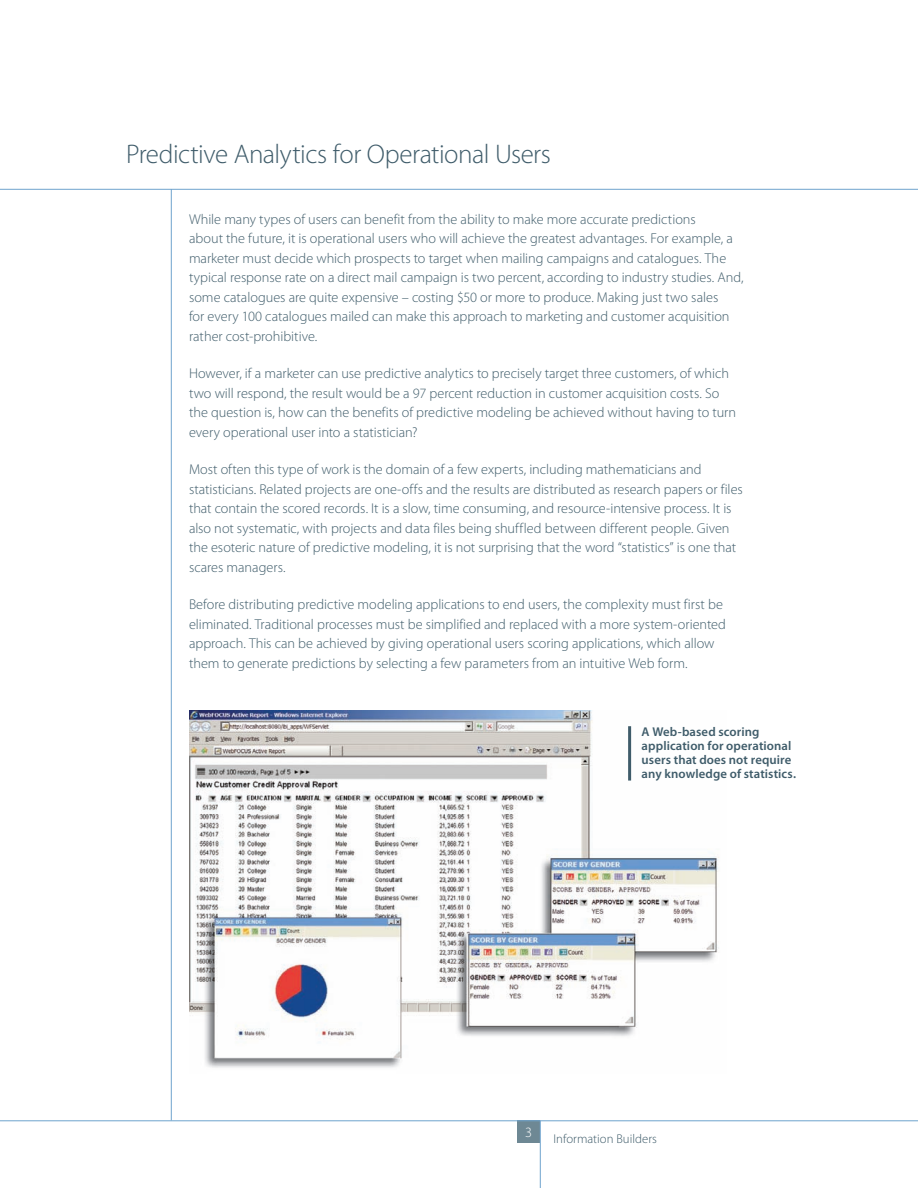
<style>
.page{position:relative;width:918px;height:1188px;background:#fff}
.page>*{position:absolute;margin:0;border:0;box-sizing:border-box;transform-origin:0 0}
.t1{font:300 27px "Myriad Pro";letter-spacing:-.02em;color:#3f5c6a}
.t2{font:300 14.25px/19.5px "Myriad Pro";color:#3f5c6a}
.t3{font:300 14.25px "Myriad Pro";color:#fff}
.t4{font:600 12.75px/14.2px "Myriad Pro";letter-spacing:.01em;color:#3f5c6a}
.t5{font:300 12.75px "Myriad Pro";color:#3f5c6a}
</style>
<div class="page">
<div style="left:518px;top:1120px;width:22px;height:23px;background:#6e8894"></div>
<hr style="left:0;top:189px;width:918px;height:1px;background:#6ea3cd">
<hr style="left:0;top:1120px;width:918px;height:1px;background:#6ea3cd">
<hr style="left:540px;top:1120px;width:1px;height:68px;background:#6ea3cd">
<hr style="left:171px;top:189px;width:1px;height:931px;background:#6ea3cd">
<img style="left:189px;top:711px;width:530px;height:357px">
<hr style="left:628px;top:726px;width:3px;height:55px;background:#3f5c6a">
<h1 class="t1" style="left:126px;top:139px;width:427px">Predictive Analytics for Operational Users</h1>
<p class="t2" style="left:189px;top:209px;width:556px">While many types of users can benefit from the ability to make more accurate predictions<br>about the future, it is operational users who will achieve the greatest advantages. For example, a marketer must decide which prospects to target when mailing campaigns and catalogues. The typical response rate on a direct mail campaign is two percent, according to industry studies. And, some catalogues are quite expensive – costing $50 or more to produce. Making just two sales<br>for every 100 catalogues mailed can make this approach to marketing and customer acquisition rather cost-prohibitive.</p>
<p class="t2" style="left:189px;top:364px;width:549px">However, if a marketer can use predictive analytics to precisely target three customers, of which two will respond, the result would be a 97 percent reduction in customer acquisition costs. So the question is, how can the benefits of predictive modeling be achieved without having to turn every operational user into a statistician?</p>
<p class="t2" style="left:189px;top:460px;width:555px">Most often this type of work is the domain of a few experts, including mathematicians and statisticians. Related projects are one-offs and the results are distributed as research papers or files that contain the scored records. It is a slow, time consuming, and resource-intensive process. It is also not systematic, with projects and data files being shuffled between different people. Given the esoteric nature of predictive modeling, it is not surprising that the word “statistics” is one that scares managers.</p>
<p class="t2" style="left:189px;top:595px;width:539px">Before distributing predictive modeling applications to end users, the complexity must first be eliminated. Traditional processes must be simplified and replaced with a more system-oriented approach. This can be achieved by giving operational users scoring applications, which allow them to generate predictions by selecting a few parameters from an intuitive Web form.</p>
<p class="t4" style="left:642px;top:724px;width:156px">A Web-based scoring application for operational users that does not require any knowledge of statistics.</p>
<p class="t3" style="left:525px;top:1125px;width:8px">3</p>
<p class="t5" style="left:554px;top:1132px;width:105px">Information Builders</p>
</div>
